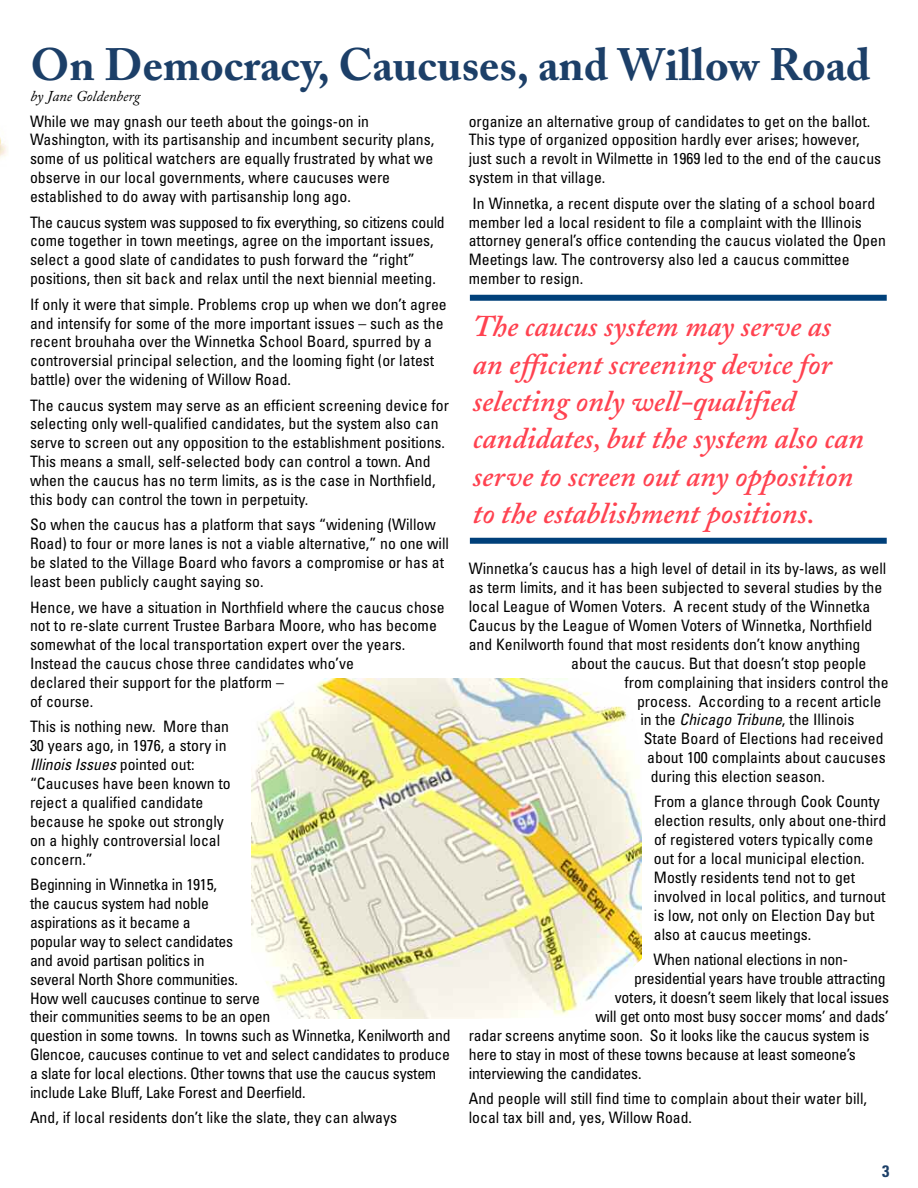
<style>
.page{position:relative;width:918px;height:1188px;background:#fff}
.page>*{position:absolute;margin:0;border:0;box-sizing:border-box;transform-origin:0 0}
.t1{font:700 45px "Adobe Caslon";color:#1c3f68}
.t2{font:italic 600 30px/37.3px "Adobe Caslon";color:#ff4250}
.t3{font:700 condensed 16.5px "Univers";color:#1c3f68}
.t4{font:condensed 15.75px/18.9px "Univers";color:#000}
.t5{font:italic 15px "Adobe Caslon";color:#000}
.s1{font-style:italic}
</style>
<div class="page">
<img style="left:251px;top:678px;width:391px;height:340px">
<img style="left:0;top:137px;width:7px;height:21px">
<div style="left:470px;top:295px;width:417px;height:6px;background:#00407a"></div>
<div style="left:470px;top:538px;width:417px;height:6px;background:#00407a"></div>
<h1 class="t1" style="left:31px;top:47px;width:841px">On Democracy, Caucuses, and Willow Road</h1>
<p class="t5" style="left:31px;top:91px;width:111px">by Jane Goldenberg</p>
<p class="t4" style="left:30px;top:113px;width:406px">While we may gnash our teeth about the goings-on in Washington, with its partisanship and incumbent security plans, some of us political watchers are equally frustrated by what we observe in our local governments, where caucuses were established to do away with partisanship long ago.</p>
<p class="t4" style="left:30px;top:214px;width:416px">The caucus system was supposed to fix everything, so citizens could come together in town meetings, agree on the important issues, select a good slate of candidates to push forward the “right” positions, then sit back and relax until the next biennial meeting.</p>
<p class="t4" style="left:30px;top:296px;width:418px">If only it were that simple. Problems crop up when we don’t agree and intensify for some of the more important issues – such as the recent brouhaha over the Winnetka School Board, spurred by a controversial principal selection, and the looming fight (or latest battle) over the widening of Willow Road.</p>
<p class="t4" style="left:30px;top:397px;width:420px">The caucus system may serve as an efficient screening device for selecting only well-qualified candidates, but the system also can serve to screen out any opposition to the establishment positions.<br>This means a small, self-selected body can control a town. And when the caucus has no term limits, as is the case in Northfield, this body can control the town in perpetuity.</p>
<p class="t4" style="left:30px;top:517px;width:421px">So when the caucus has a platform that says “widening (Willow Road) to four or more lanes is not a viable alternative,” no one will be slated to the Village Board who favors a compromise or has at least been publicly caught saying so.</p>
<p class="t4" style="left:30px;top:599px;width:416px">Hence, we have a situation in Northfield where the caucus chose not to re-slate current Trustee Barbara Moore, who has become somewhat of the local transportation expert over the years.<br>Instead the caucus chose three candidates who’ve<br>declared their support for the platform –<br>of course.</p>
<p class="t4" style="left:30px;top:719px;width:202px">This is nothing new. More than<br>30 years ago, in 1976, a story in<br><span class="s1">Illinois Issues</span> pointed out: “Caucuses have been known to reject a qualified candidate because he spoke out strongly on a highly controversial local concern.”</p>
<p class="t4" style="left:30px;top:876px;width:422px">Beginning in Winnetka in 1915,<br>the caucus system had noble<br>aspirations as it became a<br>popular way to select candidates<br>and avoid partisan politics in<br>several North Shore communities.<br>How well caucuses continue to serve<br>their communities seems to be an open<br>question in some towns. In towns such as Winnetka, Kenilworth and Glencoe, caucuses continue to vet and select candidates to produce a slate for local elections. Other towns that use the caucus system include Lake Bluff, Lake Forest and Deerfield.</p>
<p class="t4" style="left:30px;top:1110px;width:369px">And, if local residents don’t like the slate, they can always</p>
<p class="t4" style="left:469px;top:113px;width:414px">organize an alternative group of candidates to get on the ballot.<br>This type of organized opposition hardly ever arises; however, just such a revolt in Wilmette in 1969 led to the end of the caucus system in that village.</p>
<p class="t4" style="left:469px;top:195px;width:419px">In Winnetka, a recent dispute over the slating of a school board member led a local resident to file a complaint with the Illinois attorney general’s office contending the caucus violated the Open Meetings law. The controversy also led a caucus committee member to resign.</p>
<h2 class="t2" style="left:473px;top:312px;width:393px">The caucus system may serve as an efficient screening device for selecting only well-qualified candidates, but the system also can serve to screen out any opposition to the establishment positions.</h2>
<p class="t4" style="left:469px;top:560px;width:419px">Winnetka’s caucus has a high level of detail in its by-laws, as well</p>
<p class="t4" style="left:469px;top:579px;width:415px">as term limits, and it has been subjected to several studies by the</p>
<p class="t4" style="left:469px;top:598px;width:403px">local League of Women Voters. A recent study of the Winnetka</p>
<p class="t4" style="left:469px;top:617px;width:405px">Caucus by the League of Women Voters of Winnetka, Northfield</p>
<p class="t4" style="left:469px;top:636px;width:393px">and Kenilworth found that most residents don’t know anything</p>
<p class="t4" style="left:571px;top:655px;width:297px">about the caucus. But that doesn’t stop people</p>
<p class="t4" style="left:625px;top:674px;width:266px">from complaining that insiders control the</p>
<p class="t4" style="left:637px;top:693px;width:246px">process. According to a recent article</p>
<p class="t4" style="left:640px;top:712px;width:215px">in the <span class="s1">Chicago Tribune</span>, the Illinois</p>
<p class="t4" style="left:644px;top:731px;width:241px">State Board of Elections had received</p>
<p class="t4" style="left:647px;top:749px;width:240px">about 100 complaints about caucuses</p>
<p class="t4" style="left:651px;top:768px;width:176px">during this election season.</p>
<p class="t4" style="left:654px;top:794px;width:234px">From a glance through Cook County election results, only about one-third of registered voters typically come out for a local municipal election.<br>Mostly residents tend not to get involved in local politics, and turnout is low, not only on Election Day but also at caucus meetings.</p>
<p class="t4" style="left:653px;top:951px;width:196px">When national elections in non-</p>
<p class="t4" style="left:634px;top:970px;width:253px">presidential years have trouble attracting</p>
<p class="t4" style="left:615px;top:989px;width:276px">voters, it doesn’t seem likely that local issues</p>
<p class="t4" style="left:596px;top:1008px;width:295px">will get onto most busy soccer moms’ and dads’</p>
<p class="t4" style="left:469px;top:1027px;width:402px">radar screens anytime soon. So it looks like the caucus system is</p>
<p class="t4" style="left:469px;top:1046px;width:389px">here to stay in most of these towns because at least someone’s</p>
<p class="t4" style="left:469px;top:1065px;width:174px">interviewing the candidates.</p>
<p class="t4" style="left:469px;top:1090px;width:400px">And people will still find time to complain about their water bill, local tax bill and, yes, Willow Road.</p>
<p class="t3" style="left:882px;top:1165px;width:9px">3</p>
</div>
